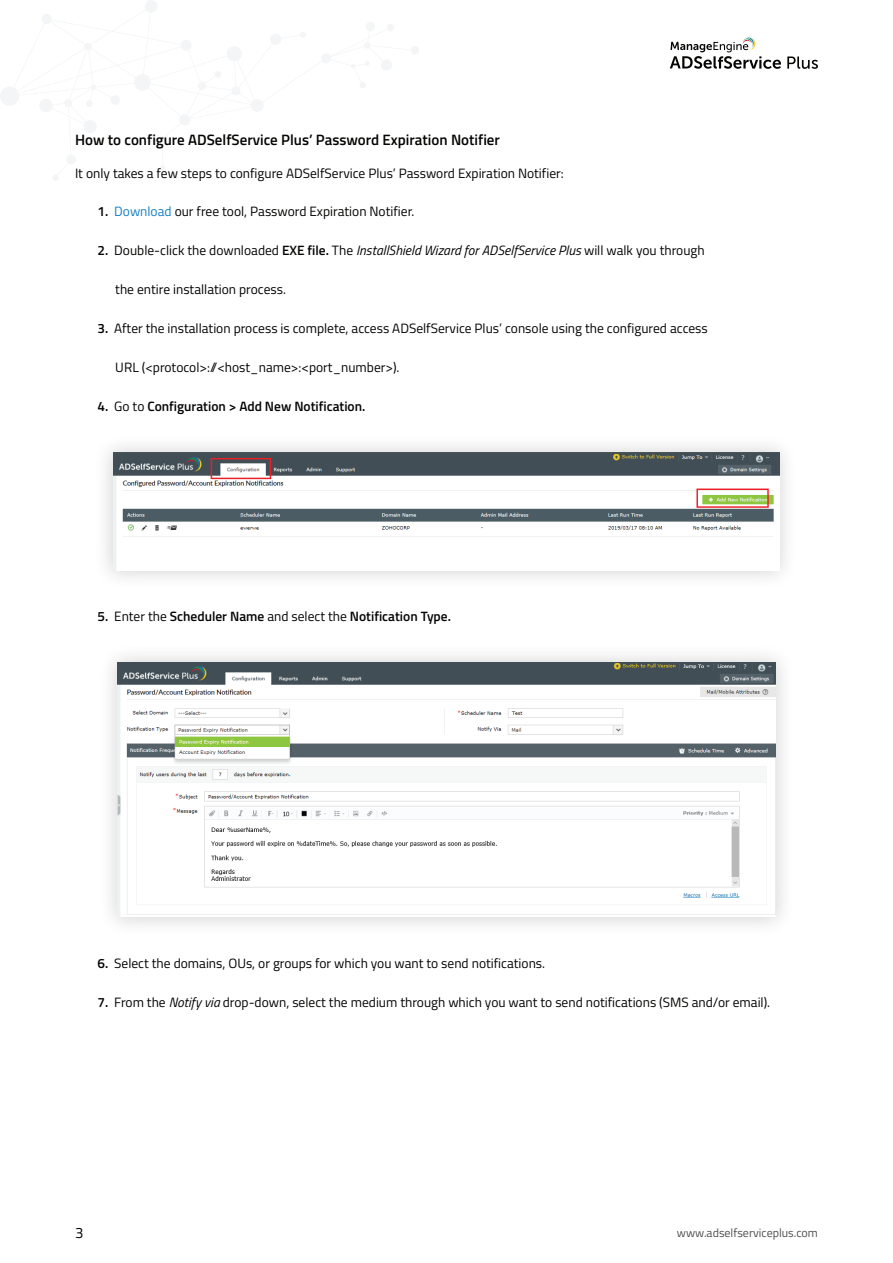
<style>
.page{position:relative;width:893px;height:1263px;background:#fff}
.page>*{position:absolute;margin:0;border:0;box-sizing:border-box;transform-origin:0 0}
.t1{font:600 15px "Titillium Web";color:#040503}
.t2{font:15px "Titillium Web";color:#040503}
.t3{font:13.5px "Titillium Web";color:#040503}
.t4{font:600 13.5px "Titillium Web";color:#040503}
.t5{font:12px "Titillium Web";color:#515151}
.s1{font-weight:600}
.s2{color:#1981c4}
.s3{font-style:italic}
.s4{font-weight:400}
</style>
<div class="page">
<svg style="left:411px;top:47px;width:8px;height:7px"></svg>
<svg style="left:0;top:0;width:394px;height:181px"></svg>
<svg style="left:787px;top:57px;width:31px;height:12px"></svg>
<svg style="left:670px;top:37px;width:111px;height:32px"></svg>
<img style="left:105px;top:445px;width:681px;height:133px">
<img style="left:113px;top:453px;width:667px;height:117px">
<div style="left:110px;top:655px;width:673px;height:270px;background:#eee"></div>
<img style="left:117px;top:663px;width:659px;height:254px">
<p class="t1" style="left:75px;top:128px;width:426px">How to configure ADSelfService Plus’ Password Expiration Notifier</p>
<p class="t3" style="left:75px;top:164px;width:490px">It only takes a few steps to configure ADSelfService Plus’ Password Expiration Notifier:</p>
<p class="t3" style="left:98px;top:201px;width:318px"><span class="s1">1.</span> <span class="s2">Download</span> our free tool, Password Expiration Notifier.</p>
<p class="t3" style="left:98px;top:240px;width:609px"><span class="s1">2.</span> Double-click the downloaded <span class="s1">EXE file.</span> The <span class="s3">InstallShield Wizard for ADSelfService Plus</span> will walk you through</p>
<p class="t3" style="left:115px;top:279px;width:172px">the entire installation process.</p>
<p class="t3" style="left:98px;top:318px;width:612px"><span class="s1">3.</span> After the installation process is complete, access ADSelfService Plus’ console using the configured access</p>
<p class="t3" style="left:115px;top:357px;width:286px">URL (&lt;protocol&gt;://&lt;host_name&gt;:&lt;port_number&gt;).</p>
<p class="t4" style="left:98px;top:396px;width:269px">4. <span class="s4">Go to</span> Configuration &gt; Add New Notification.</p>
<p class="t4" style="left:98px;top:606px;width:355px">5. <span class="s4">Enter the</span> Scheduler Name <span class="s4">and select the</span> Notification Type.</p>
<p class="t3" style="left:98px;top:953px;width:449px"><span class="s1">6.</span> Select the domains, OUs, or groups for which you want to send notifications.</p>
<p class="t3" style="left:98px;top:992px;width:674px"><span class="s1">7.</span> From the <span class="s3">Notify via</span> drop-down, select the medium through which you want to send notifications (SMS and/or email).</p>
<p class="t2" style="left:75px;top:1222px;width:10px">3</p>
<p class="t5" style="left:677px;top:1224px;width:143px">www.adselfserviceplus.com</p>
</div>
